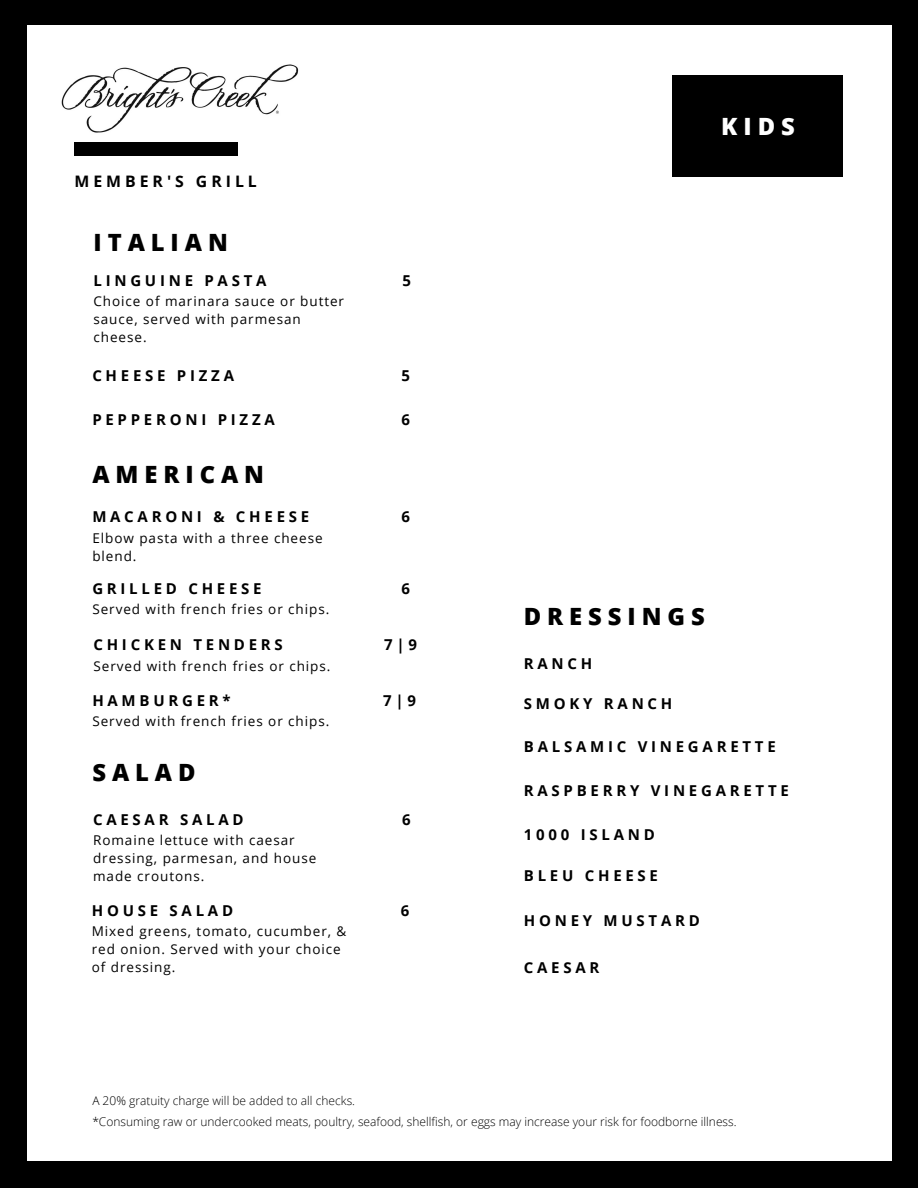
<style>
.page{position:relative;width:918px;height:1188px;background:#000}
.page>*{position:absolute;margin:0;border:0;box-sizing:border-box;transform-origin:0 0}
.t1{font:800 23.85px "Open Sans";letter-spacing:.25em;color:#000}
.t2{font:800 23.85px "Open Sans";color:#fff}
.t3{font:700 15.9px "Open Sans";letter-spacing:.25em;color:#000}
.t4{font:700 15px "Open Sans";letter-spacing:.25em;color:#000}
.t5{font:13.5px/18px "Open Sans";letter-spacing:.07em;color:#000}
.t6{font:300 12px/20.7px "Open Sans";color:#000}
</style>
<div class="page">
<div style="left:27px;top:26px;width:864px;height:1135px;background:#fff"></div>
<div style="left:672px;top:75px;width:171px;height:102px;background:#000"></div>
<div style="left:75px;top:142px;width:163px;height:14px;background:#000"></div>
<img style="left:61px;top:64px;width:238px;height:69px">
<p class="t3" style="left:75px;top:170px;width:184px">MEMBER'S GRILL</p>
<h1 class="t1" style="left:93px;top:226px;width:136px">ITALIAN</h1>
<p class="t4" style="left:93px;top:270px;width:175px">LINGUINE PASTA</p>
<p class="t5" style="left:93px;top:292px;width:252px">Choice of marinara sauce or butter sauce, served with parmesan cheese.</p>
<p class="t4" style="left:403px;top:270px;width:10px">5</p>
<p class="t4" style="left:92px;top:365px;width:143px">CHEESE PIZZA</p>
<p class="t4" style="left:401px;top:365px;width:10px">5</p>
<p class="t4" style="left:92px;top:409px;width:184px">PEPPERONI PIZZA</p>
<p class="t4" style="left:401px;top:409px;width:10px">6</p>
<h1 class="t1" style="left:92px;top:457px;width:173px">AMERICAN</h1>
<p class="t4" style="left:92px;top:506px;width:218px">MACARONI &amp; CHEESE</p>
<p class="t5" style="left:92px;top:529px;width:232px">Elbow pasta with a three cheese blend.</p>
<p class="t4" style="left:401px;top:506px;width:10px">6</p>
<p class="t4" style="left:92px;top:578px;width:171px">GRILLED CHEESE</p>
<p class="t5" style="left:92px;top:600px;width:239px">Served with french fries or chips.</p>
<p class="t4" style="left:401px;top:578px;width:10px">6</p>
<p class="t4" style="left:93px;top:634px;width:191px">CHICKEN TENDERS</p>
<p class="t5" style="left:93px;top:656px;width:239px">Served with french fries or chips.</p>
<p class="t4" style="left:384px;top:634px;width:34px">7|9</p>
<p class="t4" style="left:92px;top:690px;width:140px">HAMBURGER*</p>
<p class="t5" style="left:92px;top:712px;width:239px">Served with french fries or chips.</p>
<p class="t4" style="left:383px;top:690px;width:34px">7|9</p>
<h1 class="t1" style="left:92px;top:756px;width:105px">SALAD</h1>
<p class="t4" style="left:93px;top:809px;width:152px">CAESAR SALAD</p>
<p class="t5" style="left:93px;top:831px;width:225px">Romaine lettuce with caesar dressing, parmesan, and house made croutons.</p>
<p class="t4" style="left:402px;top:809px;width:10px">6</p>
<p class="t4" style="left:92px;top:900px;width:143px">HOUSE SALAD</p>
<p class="t5" style="left:92px;top:922px;width:256px">Mixed greens, tomato, cucumber, &amp; red onion. Served with your choice of dressing.</p>
<p class="t4" style="left:401px;top:900px;width:10px">6</p>
<h1 class="t2" style="left:721px;top:110px;width:75px">KIDS</h1>
<h1 class="t1" style="left:524px;top:599px;width:182px">DRESSINGS</h1>
<p class="t4" style="left:524px;top:652px;width:70px">RANCH</p>
<p class="t4" style="left:524px;top:693px;width:150px">SMOKY RANCH</p>
<p class="t4" style="left:524px;top:736px;width:253px">BALSAMIC VINEGARETTE</p>
<p class="t4" style="left:524px;top:780px;width:266px">RASPBERRY VINEGARETTE</p>
<p class="t4" style="left:524px;top:824px;width:132px">1000 ISLAND</p>
<p class="t4" style="left:524px;top:865px;width:136px">BLEU CHEESE</p>
<p class="t4" style="left:524px;top:910px;width:177px">HONEY MUSTARD</p>
<p class="t4" style="left:524px;top:957px;width:77px">CAESAR</p>
<p class="t6" style="left:92px;top:1090px;width:646px">A 20% gratuity charge will be added to all checks.<br>*Consuming raw or undercooked meats, poultry, seafood, shellfish, or eggs may increase your risk for foodborne illness.</p>
</div>
